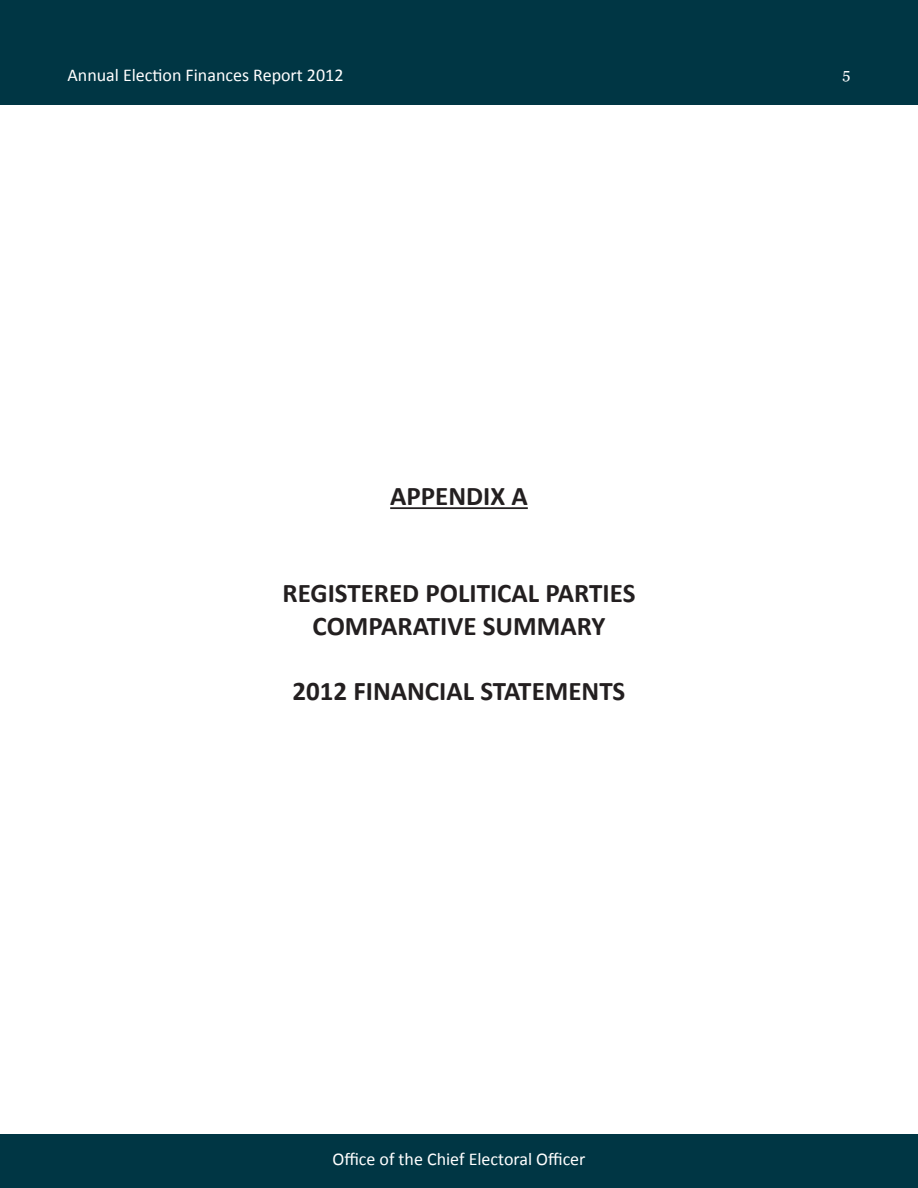
<style>
.page{position:relative;width:918px;height:1188px;background:#fff}
.page>*{position:absolute;margin:0;border:0;box-sizing:border-box;transform-origin:0 0}
.t1{font:700 27px "Calibri";color:#231f20}
.t2{font:18px "Calibri";color:#fff}
.t3{font:15px "Georgia";color:#fff}
</style>
<div class="page">
<div style="left:0;top:0;width:918px;height:105px;background:#003644"></div>
<div style="left:0;top:1134px;width:918px;height:54px;background:#003644"></div>
<hr style="left:390px;top:507px;width:138px;height:2px;background:#231f20">
<p class="t2" style="left:68px;top:64px;width:277px">Annual Election Finances Report 2012</p>
<p class="t3" style="left:843px;top:65px;width:9px">5</p>
<p class="t1" style="left:390px;top:479px;width:139px">APPENDIX A</p>
<p class="t1" style="left:283px;top:576px;width:354px">REGISTERED POLITICAL PARTIES</p>
<p class="t1" style="left:313px;top:608px;width:294px">COMPARATIVE SUMMARY</p>
<p class="t1" style="left:293px;top:673px;width:334px">2012 FINANCIAL STATEMENTS</p>
<p class="t2" style="left:332px;top:1148px;width:255px">Office of the Chief Electoral Officer</p>
</div>
